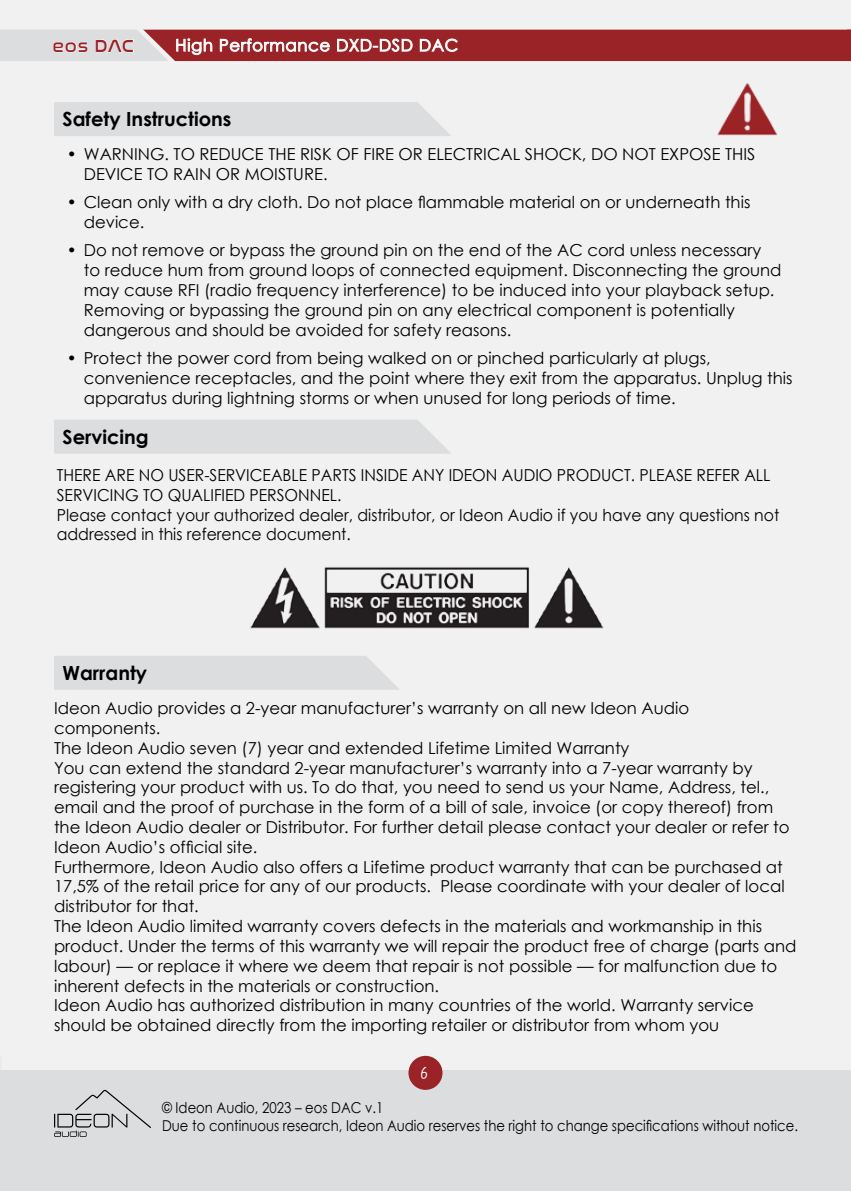
<style>
.page{position:relative;width:851px;height:1191px;background:#fff}
.page>*{position:absolute;margin:0;border:0;box-sizing:border-box;transform-origin:0 0}
.t1{font:700 19.5px "Century Gothic";color:#000}
.t2{font:18px "Nasalization Rg";letter-spacing:.02em;color:#9a2327}
.t3{font:18px "Gunny Manual";color:#fff}
.t4{font:16.5px/19.8px "Century Gothic";color:#000}
.t5{font:16.5px/19.8px "Century Gothic";color:#000;scale:.95 1}
.t6{font:16.5px "Century Gothic";letter-spacing:.04em;color:#fff}
.t7{font:15px/18px "Century Gothic";color:#000;scale:.88 1}
</style>
<div class="page">
<div style="left:0;top:0;width:850px;height:1191px;background:#f1f1f2"></div>
<div style="left:0;top:1069px;width:850px;height:122px;background:#dcddde"></div>
<svg style="left:54px;top:1089px;width:97px;height:48px"></svg>
<div style="left:408px;top:1055px;width:34px;height:34px;background:#9a2327;border-radius:50%"></div>
<svg style="left:0;top:29px;width:850px;height:33px;background:#af595c"></svg>
<div style="left:54px;top:102px;width:397px;height:34px;background:#dcddde"></div>
<div style="left:54px;top:420px;width:397px;height:34px;background:#dcddde"></div>
<img style="left:250px;top:567px;width:354px;height:62px">
<img style="left:717px;top:83px;width:61px;height:53px">
<div style="left:54px;top:656px;width:345px;height:34px;background:#dcddde"></div>
<p class="t2" style="left:52px;top:29px;width:83px">eos DAC</p>
<p class="t6" style="left:175px;top:34px;width:284px">High Performance DXD-DSD DAC</p>
<p class="t1" style="left:63px;top:104px;width:170px">Safety Instructions</p>
<p class="t4" style="left:84px;top:144px;width:673px;text-indent:-17px">• WARNING. TO REDUCE THE RISK OF FIRE OR ELECTRICAL SHOCK, DO NOT EXPOSE THIS<br>DEVICE TO RAIN OR MOISTURE.</p>
<p class="t4" style="left:84px;top:192px;width:668px;text-indent:-17px">• Clean only with a dry cloth. Do not place flammable material on or underneath this device.</p>
<p class="t4" style="left:84px;top:240px;width:699px;text-indent:-17px">• Do not remove or bypass the ground pin on the end of the AC cord unless necessary to reduce hum from ground loops of connected equipment. Disconnecting the ground may cause RFI (radio frequency interference) to be induced into your playback setup.<br>Removing or bypassing the ground pin on any electrical component is potentially dangerous and should be avoided for safety reasons.</p>
<p class="t4" style="left:84px;top:348px;width:710px;text-indent:-17px">• Protect the power cord from being walked on or pinched particularly at plugs, convenience receptacles, and the point where they exit from the apparatus. Unplug this apparatus during lightning storms or when unused for long periods of time.</p>
<p class="t1" style="left:63px;top:422px;width:88px">Servicing</p>
<p class="t5" style="left:57px;top:465px;width:762px">THERE ARE NO USER-SERVICEABLE PARTS INSIDE ANY IDEON AUDIO PRODUCT. PLEASE REFER ALL SERVICING TO QUALIFIED PERSONNEL.<br>Please contact your authorized dealer, distributor, or Ideon Audio if you have any questions not addressed in this reference document.</p>
<p class="t1" style="left:63px;top:658px;width:86px">Warranty</p>
<p class="t4" style="left:54px;top:698px;width:743px">Ideon Audio provides a 2-year manufacturer’s warranty on all new Ideon Audio components.<br>The Ideon Audio seven (7) year and extended Lifetime Limited Warranty<br>You can extend the standard 2-year manufacturer’s warranty into a 7-year warranty by registering your product with us. To do that, you need to send us your Name, Address, tel., email and the proof of purchase in the form of a bill of sale, invoice (or copy thereof) from the Ideon Audio dealer or Distributor. For further detail please contact your dealer or refer to Ideon Audio’s official site.<br>Furthermore, Ideon Audio also offers a Lifetime product warranty that can be purchased at 17,5% of the retail price for any of our products. Please coordinate with your dealer of local distributor for that.<br>The Ideon Audio limited warranty covers defects in the materials and workmanship in this product. Under the terms of this warranty we will repair the product free of charge (parts and labour) — or replace it where we deem that repair is not possible — for malfunction due to inherent defects in the materials or construction.<br>Ideon Audio has authorized distribution in many countries of the world. Warranty service should be obtained directly from the importing retailer or distributor from whom you</p>
<p class="t3" style="left:420px;top:1061px;width:9px">6</p>
<p class="t7" style="left:162px;top:1098px;width:724px">© Ideon Audio, 2023 – eos DAC v.1<br>Due to continuous research, Ideon Audio reserves the right to change specifications without notice.</p>
</div>
